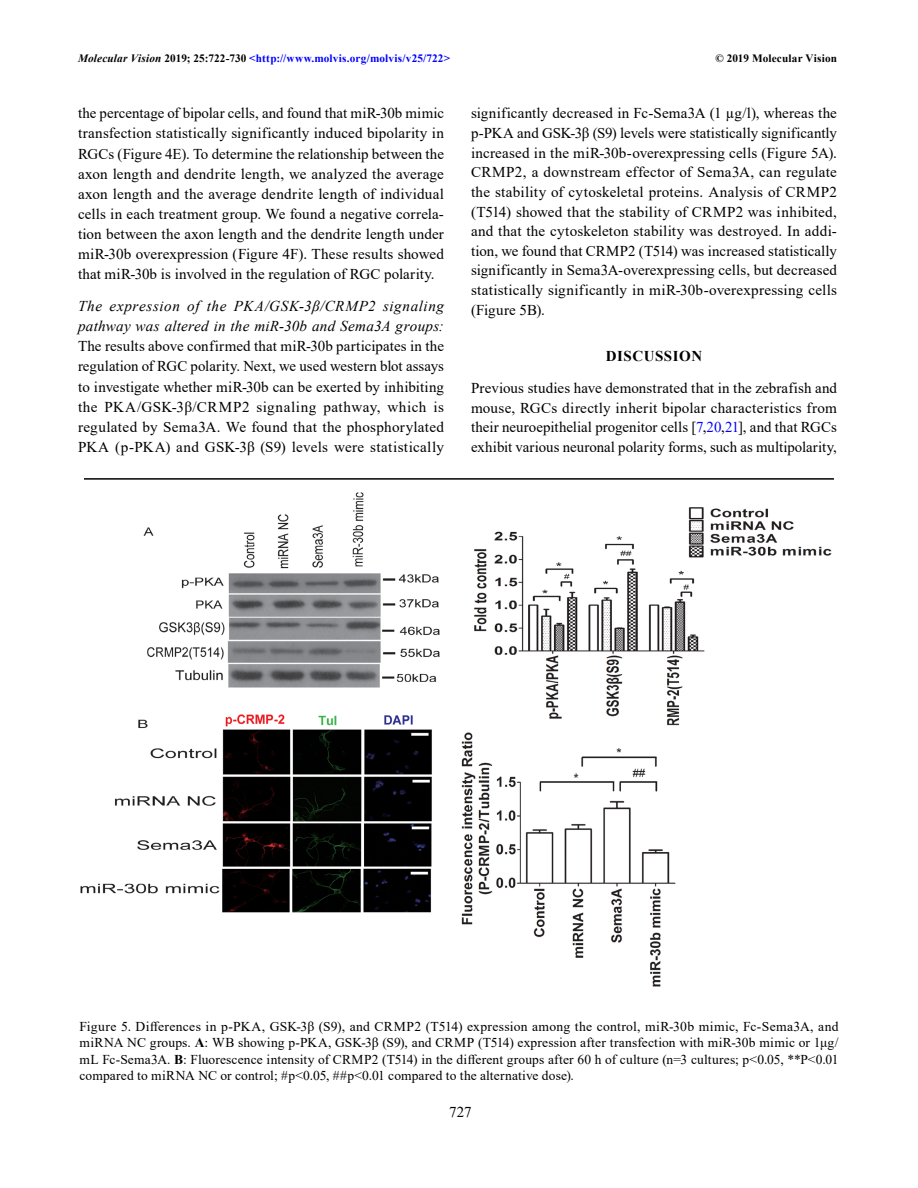
<style>
.page{position:relative;width:918px;height:1188px;background:#fff}
.page>*{position:absolute;margin:0;border:0;box-sizing:border-box;transform-origin:0 0}
.Para_No_Ind{font:15px/20.1px "Times New Roman";letter-spacing:.01em;color:#000;text-align:justify}
.t1{font:700 15px "Times New Roman";letter-spacing:.035em;color:#000}
.Folio{font:15px "Times New Roman";color:#000}
.Fig_Caption{font:13.5px/16.5px "Times New Roman";letter-spacing:.01em;color:#000;text-align:justify}
.Header_Align_Left{font:700 11.25px "Times New Roman";letter-spacing:.01em;color:#00f}
.Header_Align_Right{font:700 11.25px "Times New Roman";letter-spacing:.015em;color:#000}
.s1{font-style:italic;color:#000}
.s2{color:#000}
.s3{font-style:italic}
.s4{color:#00f}
.s5{font-weight:700}
</style>
<div class="page">
<img style="left:80px;top:492px;width:752px;height:495px">
<hr style="left:84px;top:478px;width:750px;height:2px;background:#000">
<p class="Header_Align_Left" style="left:78px;top:50px;width:374px"><span class="s1">Molecular Vision</span> <span class="s2">2019; 25:722-730</span> &lt;http://www.molvis.org/molvis/v25/722&gt;</p>
<p class="Header_Align_Right" style="left:715px;top:50px;width:123px">© 2019 Molecular Vision</p>
<p class="Para_No_Ind" style="left:78px;top:103px;width:368px">the percentage of bipolar cells, and found that miR-30b mimic transfection statistically significantly induced bipolarity in RGCs (Figure 4E). To determine the relationship between the axon length and dendrite length, we analyzed the average axon length and the average dendrite length of individual cells in each treatment group. We found a negative correla&shy;tion between the axon length and the dendrite length under miR-30b overexpression (Figure 4F). These results showed that miR-30b is involved in the regulation of RGC polarity.</p>
<p class="Para_No_Ind" style="left:78px;top:296px;width:368px"><span class="s3">The expression of the PKA/GSK-3β/CRMP2 signaling pathway was altered in the miR-30b and Sema3A groups:<br></span>The results above confirmed that miR-30b participates in the regulation of RGC polarity. Next, we used western blot assays to investigate whether miR-30b can be exerted by inhibiting the PKA/GSK-3β/CRMP2 signaling pathway, which is regulated by Sema3A. We found that the phosphorylated PKA (p-PKA) and GSK-3β (S9) levels were statistically</p>
<p class="Para_No_Ind" style="left:471px;top:103px;width:368px;line-height:19.6px">significantly decreased in Fc-Sema3A (1 µg/l), whereas the p-PKA and GSK-3β (S9) levels were statistically significantly increased in the miR-30b-overexpressing cells (Figure 5A).<br>CRMP2, a downstream effector of Sema3A, can regulate the stability of cytoskeletal proteins. Analysis of CRMP2 (T514) showed that the stability of CRMP2 was inhibited, and that the cytoskeleton stability was destroyed. In addi&shy;tion, we found that CRMP2 (T514) was increased statistically significantly in Sema3A-overexpressing cells, but decreased statistically significantly in miR-30b-overexpressing cells (Figure 5B).</p>
<h1 class="t1" style="left:606px;top:345px;width:98px">DISCUSSION</h1>
<p class="Para_No_Ind" style="left:471px;top:378px;width:368px;line-height:19.6px">Previous studies have demonstrated that in the zebrafish and mouse, RGCs directly inherit bipolar characteristics from their neuroepithelial progenitor cells [<span class="s4">7</span>,<span class="s4">20</span>,<span class="s4">21</span>], and that RGCs exhibit various neuronal polarity forms, such as multipolarity,</p>
<p class="Fig_Caption" style="left:80px;top:1017px;width:761px">Figure 5. Differences in p-PKA, GSK-3β (S9), and CRMP2 (T514) expression among the control, miR-30b mimic, Fc-Sema3A, and miRNA NC groups. <span class="s5">A</span>: WB showing p-PKA, GSK-3β (S9), and CRMP (T514) expression after transfection with miR-30b mimic or 1μg/ mL Fc-Sema3A. <span class="s5">B</span>: Fluorescence intensity of CRMP2 (T514) in the different groups after 60 h of culture (n=3 cultures; p&lt;0.05, **P&lt;0.01 compared to miRNA NC or control; #p&lt;0.05, ##p&lt;0.01 compared to the alternative dose).</p>
<p class="Folio" style="left:449px;top:1102px;width:24px">727</p>
</div>
